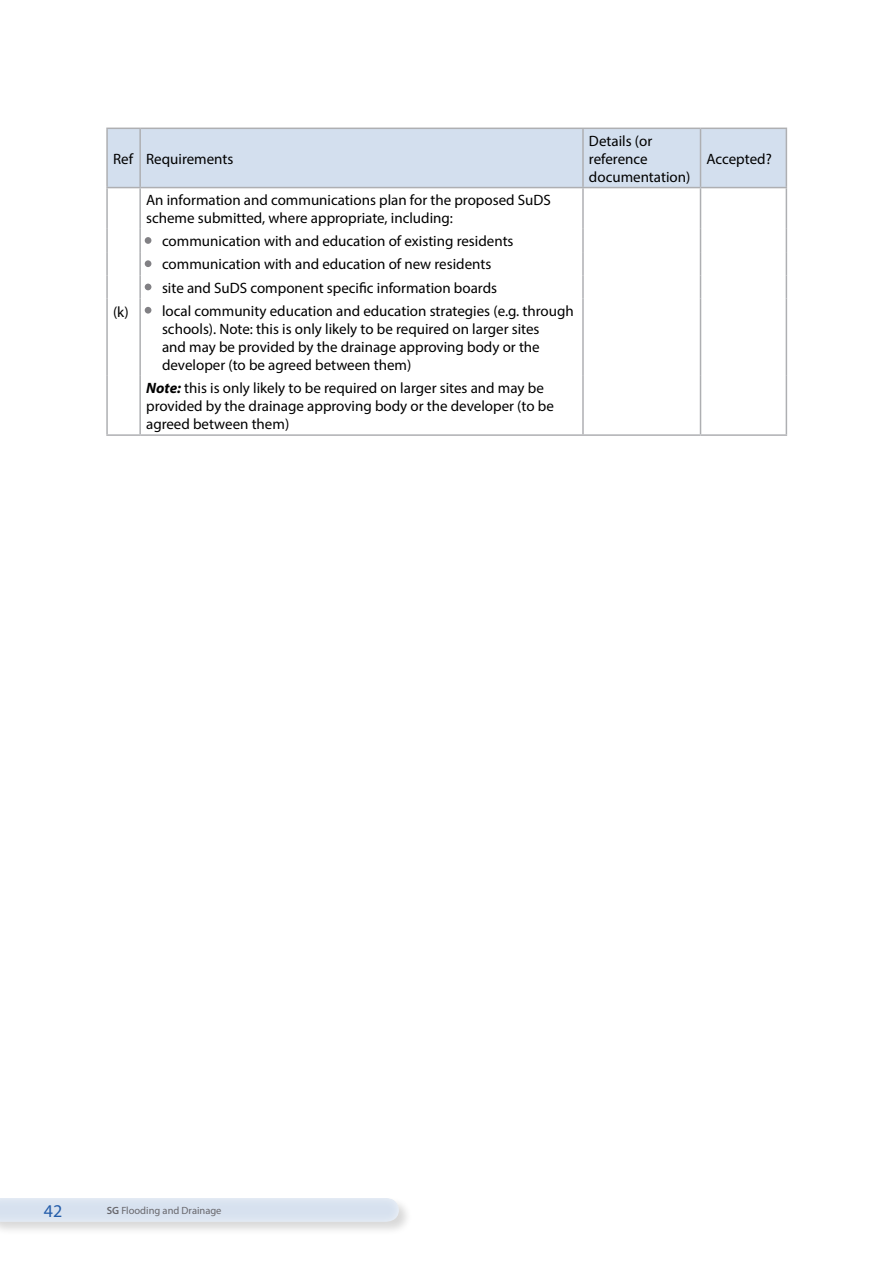
<style>
.page{position:relative;width:893px;height:1263px;background:#fff}
.page>*{position:absolute;margin:0;border:0;box-sizing:border-box;transform-origin:0 0}
.t1{font:18px "Myriad Pro";color:#245daa}
.t2{font:15px/18px "Myriad Pro";color:#000}
.t3{font:10.5px "Myriad Pro";color:#68676c}
.s1{font-weight:700;font-style:italic}
.s2{font-weight:600}
</style>
<div class="page">
<div style="left:0;top:1196px;width:416px;height:43px;background:#000;opacity:.28"></div>
<div style="left:0;top:1195px;width:401px;height:27px;background:#fff;opacity:.75"></div>
<hr style="left:106px;top:128px;width:34px;height:1px;background:#aeafb2">
<hr style="left:106px;top:129px;width:2px;height:58px;background:#aeafb2">
<hr style="left:700px;top:128px;width:87px;height:1px;background:#aeafb2">
<hr style="left:786px;top:129px;width:1px;height:58px;background:#aeafb2">
<hr style="left:106px;top:187px;width:34px;height:1px;background:#aeafb2">
<div style="left:107px;top:128px;width:679px;height:60px;background:#d3dfee"></div>
<hr style="left:156px;top:187px;width:427px;height:1px;background:#aeafb2">
<hr style="left:583px;top:187px;width:117px;height:1px;background:#aeafb2">
<hr style="left:700px;top:187px;width:87px;height:1px;background:#aeafb2">
<hr style="left:106px;top:188px;width:2px;height:41px;background:#aeafb2">
<hr style="left:139px;top:188px;width:2px;height:41px;background:#aeafb2">
<hr style="left:582px;top:188px;width:2px;height:41px;background:#aeafb2">
<hr style="left:700px;top:188px;width:1px;height:41px;background:#aeafb2">
<hr style="left:786px;top:188px;width:1px;height:41px;background:#aeafb2">
<hr style="left:106px;top:229px;width:2px;height:23px;background:#aeafb2">
<hr style="left:139px;top:229px;width:2px;height:23px;background:#aeafb2">
<hr style="left:582px;top:229px;width:2px;height:23px;background:#aeafb2">
<hr style="left:106px;top:252px;width:2px;height:23px;background:#aeafb2">
<hr style="left:139px;top:252px;width:2px;height:23px;background:#aeafb2">
<hr style="left:582px;top:252px;width:2px;height:23px;background:#aeafb2">
<hr style="left:106px;top:275px;width:2px;height:24px;background:#aeafb2">
<hr style="left:139px;top:275px;width:2px;height:24px;background:#aeafb2">
<hr style="left:582px;top:275px;width:2px;height:24px;background:#aeafb2">
<svg style="left:700px;top:229px;width:1px;height:70px"></svg>
<svg style="left:786px;top:229px;width:1px;height:70px"></svg>
<hr style="left:106px;top:299px;width:2px;height:77px;background:#aeafb2">
<hr style="left:139px;top:299px;width:2px;height:77px;background:#aeafb2">
<hr style="left:582px;top:299px;width:2px;height:77px;background:#aeafb2">
<hr style="left:700px;top:299px;width:1px;height:77px;background:#aeafb2">
<hr style="left:786px;top:299px;width:1px;height:77px;background:#aeafb2">
<hr style="left:106px;top:376px;width:2px;height:58px;background:#aeafb2">
<hr style="left:139px;top:376px;width:2px;height:58px;background:#aeafb2">
<hr style="left:582px;top:376px;width:2px;height:58px;background:#aeafb2">
<hr style="left:700px;top:376px;width:1px;height:58px;background:#aeafb2">
<hr style="left:786px;top:376px;width:1px;height:58px;background:#aeafb2">
<hr style="left:106px;top:434px;width:34px;height:2px;background:#aeafb2">
<svg style="left:140px;top:434px;width:16px;height:2px"></svg>
<hr style="left:156px;top:434px;width:427px;height:2px;background:#aeafb2">
<hr style="left:583px;top:434px;width:117px;height:2px;background:#aeafb2">
<hr style="left:700px;top:434px;width:87px;height:2px;background:#aeafb2">
<div style="left:145px;top:237px;width:6px;height:7px;background:#818084;border-radius:50%"></div>
<div style="left:145px;top:260px;width:6px;height:7px;background:#818084;border-radius:50%"></div>
<svg style="left:145px;top:284px;width:6px;height:6px"></svg>
<div style="left:145px;top:307px;width:6px;height:7px;background:#818084;border-radius:50%"></div>
<p class="t2" style="left:113px;top:149px;width:122px">Ref Requirements</p>
<p class="t2" style="left:113px;top:303px;width:17px">(k)</p>
<p class="t2" style="left:146px;top:191px;width:405px">An information and communications plan for the proposed SuDS scheme submitted, where appropriate, including:</p>
<p class="t2" style="left:162px;top:229px;width:413px;line-height:23.2px">communication with and education of existing residents communication with and education of new residents<br>site and SuDS component specific information boards<br>local community education and education strategies (e.g. through</p>
<p class="t2" style="left:162px;top:320px;width:379px;text-align:justify">schools). Note: this is only likely to be required on larger sites and may be provided by the drainage approving body or the developer (to be agreed between them)</p>
<p class="t2" style="left:146px;top:379px;width:409px"><span class="s1">Note:</span> this is only likely to be required on larger sites and may be provided by the drainage approving body or the developer (to be agreed between them)</p>
<p class="t2" style="left:589px;top:131px;width:103px">Details (or reference documentation)</p>
<p class="t2" style="left:706px;top:149px;width:67px">Accepted?</p>
<p class="t1" style="left:44px;top:1199px;width:20px">42</p>
<p class="t3" style="left:107px;top:1204px;width:116px"><span class="s2">SG</span> Flooding and Drainage</p>
</div>
